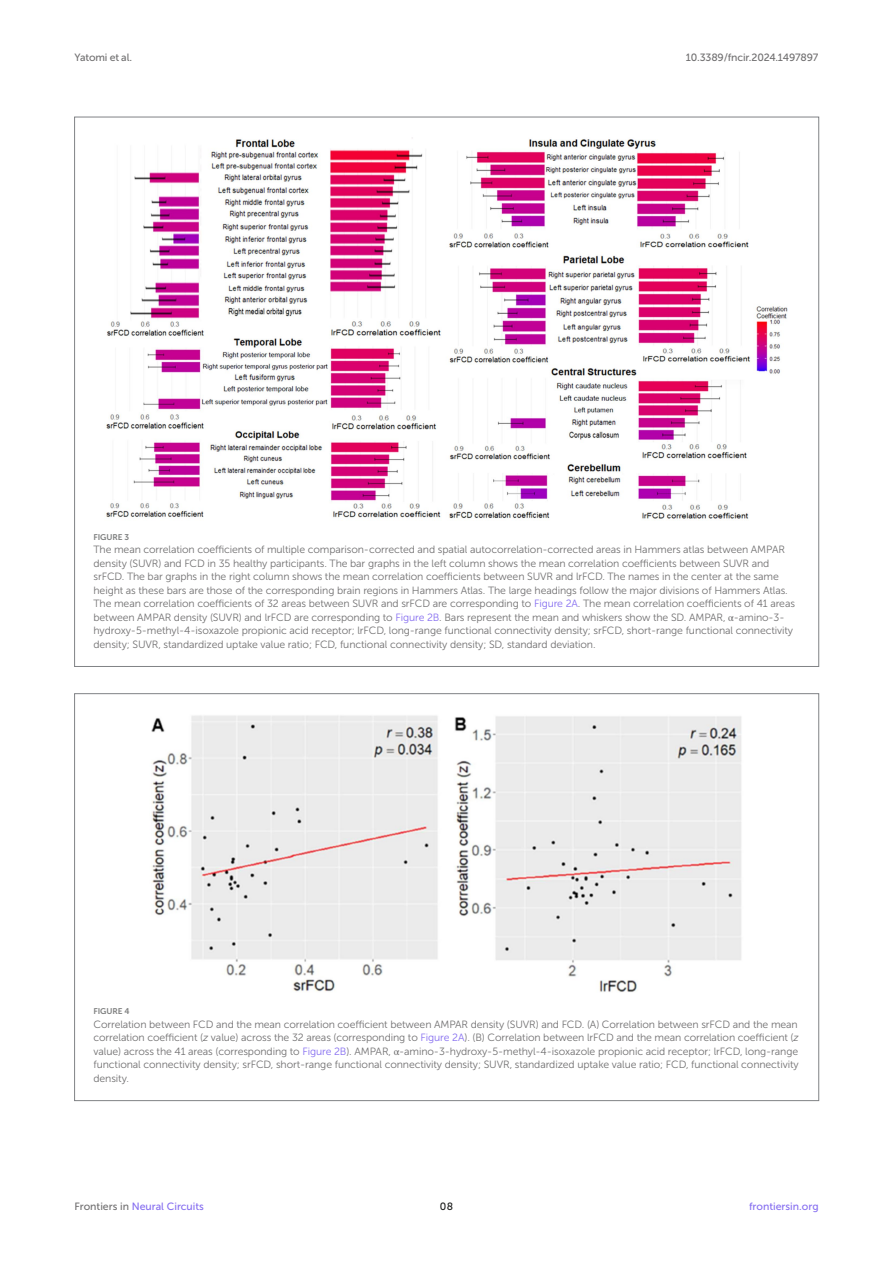
<style>
.page{position:relative;width:893px;height:1263px;background:#fff}
.page>*{position:absolute;margin:0;border:0;box-sizing:border-box;transform-origin:0 0}
.FIG_LEG{font:10.5px/13.5px "Museo Sans 300";letter-spacing:-.01em;color:#706f70}
.t1{font:10.5px "Museo Sans 500";color:#856df0}
.t2{font:10.5px "Museo Sans 500";letter-spacing:-.015em;color:#706f70}
.t3{font:10.5px "Museo Sans 500";color:#1b1c1b}
.FIG_HD{font:8.25px "Museo Sans 700";letter-spacing:-.01em;color:#7e7f7f}
.s1{color:#856df0}
.s2{font-family:"STIX General"}
.s3{font-style:italic}
.s4{color:#706f70}
</style>
<div class="page">
<img style="left:106px;top:137px;width:682px;height:384px">
<img style="left:151px;top:715px;width:591px;height:277px">
<p class="t2" style="left:74px;top:51px;width:59px">Yatomi et al.</p>
<p class="t2" style="left:686px;top:51px;width:134px">10.3389/fncir.2024.1497897</p>
<p class="FIG_HD" style="left:94px;top:532px;width:37px">FIGURE 3</p>
<p class="FIG_LEG" style="left:94px;top:543px;width:703px">The mean correlation coefficients of multiple comparison-corrected and spatial autocorrelation-corrected areas in Hammers atlas between AMPAR density (SUVR) and FCD in 35 healthy participants. The bar graphs in the left column shows the mean correlation coefficients between SUVR and srFCD. The bar graphs in the right column shows the mean correlation coefficients between SUVR and lrFCD. The names in the center at the same height as these bars are those of the corresponding brain regions in Hammers Atlas. The large headings follow the major divisions of Hammers Atlas.<br>The mean correlation coefficients of 32 areas between SUVR and srFCD are corresponding to <span class="s1">Figure 2A</span>. The mean correlation coefficients of 41 areas between AMPAR density (SUVR) and lrFCD are corresponding to <span class="s1">Figure 2B</span>. Bars represent the mean and whiskers show the SD. AMPAR, <span class="s2">α</span>-amino-3- hydroxy-5-methyl-4-isoxazole propionic acid receptor; lrFCD, long-range functional connectivity density; srFCD, short-range functional connectivity density; SUVR, standardized uptake value ratio; FCD, functional connectivity density; SD, standard deviation.</p>
<p class="FIG_HD" style="left:94px;top:1007px;width:37px">FIGURE 4</p>
<p class="FIG_LEG" style="left:94px;top:1017px;width:707px;text-align:justify">Correlation between FCD and the mean correlation coefficient between AMPAR density (SUVR) and FCD. (A) Correlation between srFCD and the mean correlation coefficient (<span class="s3">z</span> value) across the 32 areas (corresponding to <span class="s1">Figure 2A</span>). (B) Correlation between lrFCD and the mean correlation coefficient (<span class="s3">z </span>value) across the 41 areas (corresponding to <span class="s1">Figure 2B</span>). AMPAR, <span class="s2">α</span>-amino-3-hydroxy-5-methyl-4-isoxazole propionic acid receptor; lrFCD, long-range functional connectivity density; srFCD, short-range functional connectivity density; SUVR, standardized uptake value ratio; FCD, functional connectivity density.</p>
<p class="t1" style="left:74px;top:1200px;width:131px"><span class="s4">Frontiers in</span> Neural Circuits</p>
<p class="t3" style="left:440px;top:1200px;width:15px">08</p>
<p class="t1" style="left:749px;top:1200px;width:71px">frontiersin.org</p>
</div>
